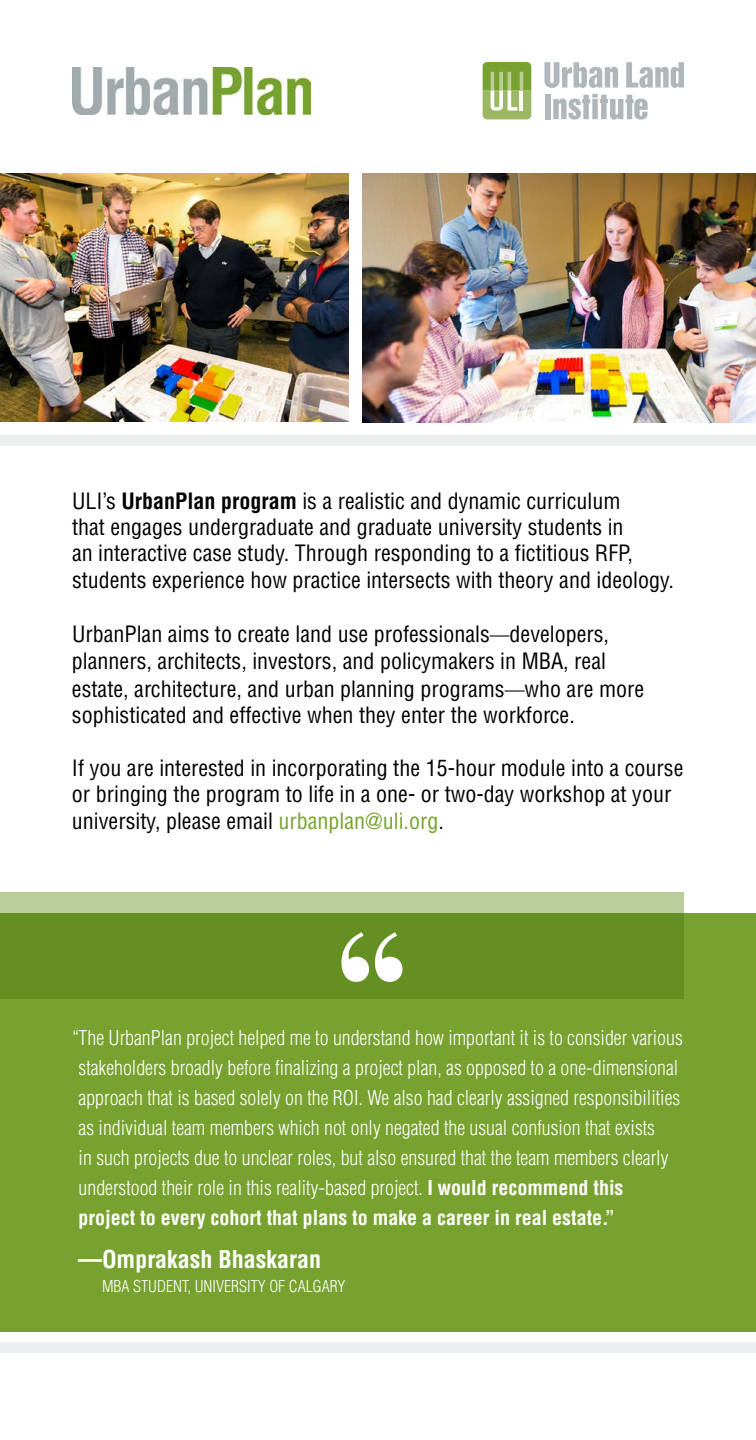
<style>
.page{position:relative;width:756px;height:1440px;background:#fff}
.page>*{position:absolute;margin:0;border:0;box-sizing:border-box;transform-origin:0 0}
.t1{font:700 condensed 24px "Helvetica LT Std";color:#fff}
.t2{font:condensed 22px/26.4px "Helvetica LT Std";color:#000}
.t3{font:300 condensed 20px/30px "Helvetica LT Std";color:#fff}
.t4{font:300 condensed 16px "Helvetica LT Std";color:#fff}
.s1{font-weight:700}
.s2{font-weight:300;font-size:20px}
.s3{color:#78a22f}
</style>
<div class="page">
<div style="left:0;top:914px;width:756px;height:418px;background:#78a22f"></div>
<svg style="left:0;top:892px;width:684px;height:107px;background:#759c3a"></svg>
<svg style="left:342px;top:932px;width:60px;height:50px;background:#acc48a"></svg>
<img style="left:72px;top:67px;width:238px;height:48px">
<svg style="left:544px;top:62px;width:74px;height:26px"></svg>
<svg style="left:626px;top:62px;width:58px;height:26px"></svg>
<div style="left:545px;top:94px;width:6px;height:25px;background:#b0b7bb"></div>
<svg style="left:553px;top:94px;width:95px;height:26px"></svg>
<svg style="left:483px;top:62px;width:48px;height:57px;background:#9dba67"></svg>
<img style="left:363px;top:173px;width:393px;height:250px">
<img style="left:0;top:173px;width:349px;height:249px">
<div style="left:0;top:436px;width:756px;height:10px;background:#eceef0"></div>
<div style="left:0;top:1342px;width:756px;height:10px;background:#eceef0"></div>
<p class="t2" style="left:72px;top:487px;width:600px">ULI’s <span class="s1">UrbanPlan program</span> is a realistic and dynamic curriculum<br>that engages undergraduate and graduate university students in<br>an interactive case study. Through responding to a fictitious RFP, students experience how practice intersects with theory and ideology.</p>
<p class="t2" style="left:72px;top:621px;width:574px;line-height:27px">UrbanPlan aims to create land use professionals<span class="s2">—</span>developers, planners, architects, investors, and policymakers in MBA, real estate, architecture, and urban planning programs<span class="s2">—</span>who are more sophisticated and effective when they enter the workforce.</p>
<p class="t2" style="left:72px;top:754px;width:613px">If you are interested in incorporating the 15-hour module into a course or bringing the program to life in a one- or two-day workshop at your university, please email <span class="s3">urbanplan@uli.org</span>.</p>
<p class="t3" style="left:79px;top:1023px;width:606px;text-indent:-7px">“The UrbanPlan project helped me to understand how important it is to consider various stakeholders broadly before finalizing a project plan, as opposed to a one-dimensional approach that is based solely on the ROI. We also had clearly assigned responsibilities as individual team members which not only negated the usual confusion that exists<br>in such projects due to unclear roles, but also ensured that the team members clearly understood their role in this reality-based project. <span class="s1">I would recommend this project to every cohort that plans to make a career in real estate.”</span></p>
<p class="t1" style="left:78px;top:1244px;width:245px">—Omprakash Bhaskaran</p>
<p class="t4" style="left:102px;top:1276px;width:245px">MBA STUDENT, UNIVERSITY OF CALGARY</p>
</div>
